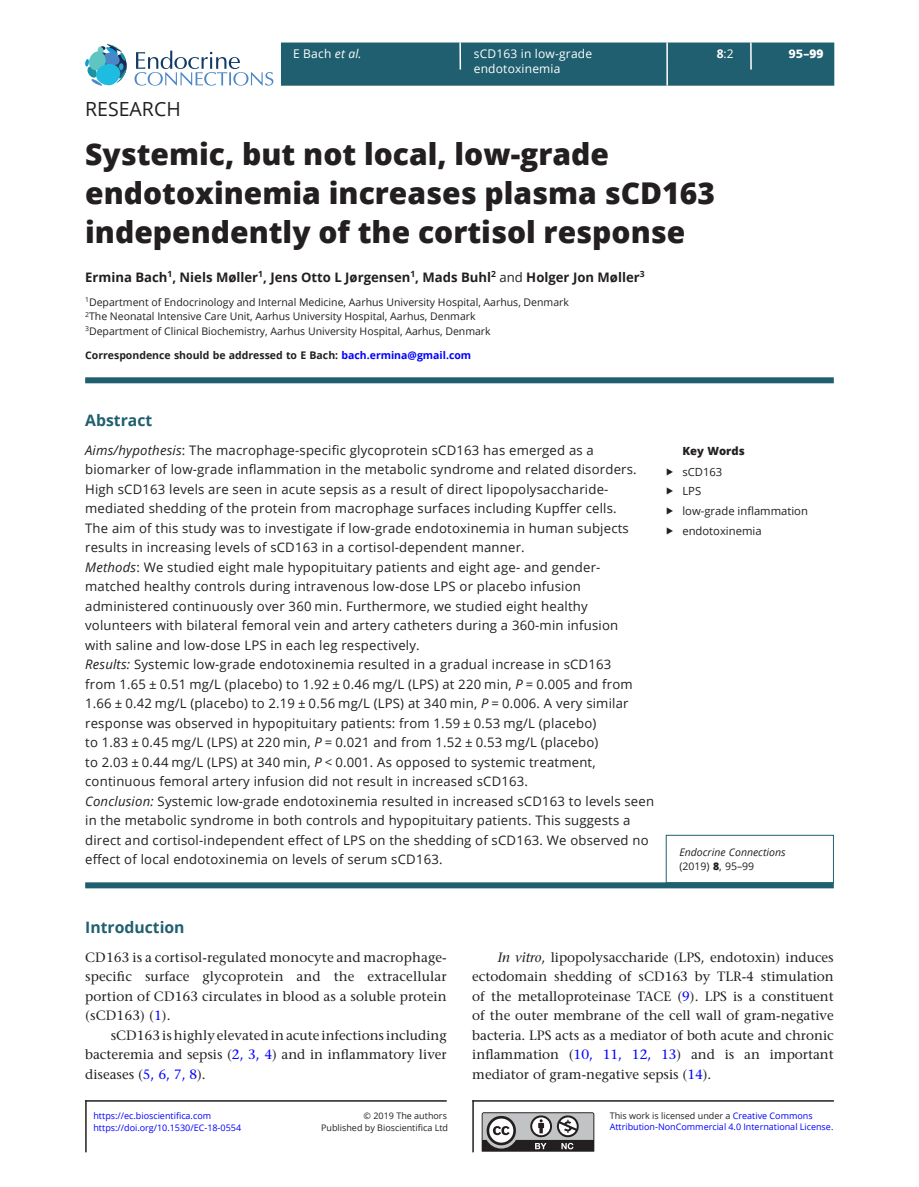
<style>
.page{position:relative;width:919px;height:1187px;background:#fff}
.page>*{position:absolute;margin:0;border:0;box-sizing:border-box;transform-origin:0 0}
.CT{font:800 30px/39px "Open Sans";color:#231f20}
.AT{font:19.5px "Open Sans";color:#231f20}
.H1_Rule{font:700 15.75px "Open Sans";color:#205f6f}
.ABS_H{font:700 15.75px "Open Sans";color:#205f6f}
.TXI{font:500 13.5px/19.5px "Stone Serif Std";color:#231f20;text-align:justify}
.TXT{font:500 13.5px/19.5px "Stone Serif Std";letter-spacing:.01em;color:#231f20;text-align:justify}
.ABS_TXT{font:13.2px/19.5px "Open Sans";letter-spacing:.015em;color:#231f20}
.ABS_TXT_L{font:13.2px/19.5px "Open Sans";letter-spacing:.015em;color:#231f20}
.AU{font:700 13.2px "Open Sans";color:#231f20}
.t1{font:12px "Open Sans";letter-spacing:.015em;color:#fff}
.t2{font:800 12px "Open Sans";color:#fff}
.t3{font:11.25px "Open Sans";color:#231f20}
.Keywords_Head{font:800 11.25px "Open Sans";color:#231f20}
.Address{font:10.5px "Open Sans";color:#231f20}
.Corres{font:700 10.5px "Open Sans";color:#231f20}
.Corres-2{font:italic 10.5px "Open Sans";color:#231f20}
.Corres-3{font:10.5px "Open Sans";color:#231f20}
.t4{font:9px "Open Sans";color:#00f}
.t5{font:9px/11.6px "Open Sans";color:#231f20;text-align:right}
.s1{font-style:italic}
.s2{font-weight:700}
.s3{font-family:"Frutiger LT Std";font-weight:900}
.s4{font-weight:400}
.s5{color:#00f}
.s6{font-weight:800}
</style>
<div class="page">
<div style="left:281px;top:43px;width:553px;height:43px;background:#205f6f;border:2px solid #205f6f"></div>
<svg style="left:750px;top:43px;width:1px;height:27px"></svg>
<hr style="left:666px;top:43px;width:2px;height:43px;background:#fff">
<hr style="left:459px;top:43px;width:2px;height:27px;background:#fff">
<svg style="left:134px;top:51px;width:139px;height:35px"></svg>
<svg style="left:85px;top:44px;width:42px;height:42px"></svg>
<div style="left:85px;top:377px;width:748px;height:6px;background:#205f6f"></div>
<div style="left:85px;top:882px;width:748px;height:6px;background:#205f6f"></div>
<div style="left:665px;top:834px;width:168px;height:49px;border:1px solid #205f6f"></div>
<svg style="left:481px;top:1112px;width:113px;height:39px;background:#8c8b8c"></svg>
<hr style="left:472px;top:1100px;width:361px;height:1px;background:#231f20">
<hr style="left:472px;top:1100px;width:2px;height:52px;background:#231f20">
<hr style="left:85px;top:1100px;width:361px;height:1px;background:#231f20">
<hr style="left:85px;top:1100px;width:2px;height:52px;background:#231f20">
<p class="t1" style="left:293px;top:46px;width:70px">E Bach <span class="s1">et al.</span></p>
<p class="t1" style="left:474px;top:46px;width:120px">sCD163 in low-grade</p>
<p class="t1" style="left:716px;top:46px;width:18px"><span class="s2">8</span>:2</p>
<p class="t2" style="left:788px;top:45px;width:36px"><span class="s3">95</span>–99</p>
<p class="t1" style="left:474px;top:61px;width:88px">endotoxinemia</p>
<p class="AT" style="left:85px;top:96px;width:97px">RESEARCH</p>
<p class="CT" style="left:85px;top:133px;width:631px">Systemic, but not local, low-grade endotoxinemia increases plasma sCD163 independently of the cortisol response</p>
<p class="AU" style="left:85px;top:268px;width:561px">Ermina Bach<sup>1</sup>, Niels Møller<sup>1</sup>, Jens Otto L Jørgensen<sup>1</sup>, Mads Buhl<sup>2</sup> <span class="s4">and</span> Holger Jon Møller<sup>3</sup></p>
<p class="Address" style="left:85px;top:294px;width:485px"><sup>1</sup>Department of Endocrinology and Internal Medicine, Aarhus University Hospital, Aarhus, Denmark</p>
<p class="Address" style="left:85px;top:309px;width:392px"><sup>2</sup>The Neonatal Intensive Care Unit, Aarhus University Hospital, Aarhus, Denmark</p>
<p class="Address" style="left:85px;top:324px;width:407px"><sup>3</sup>Department of Clinical Biochemistry, Aarhus University Hospital, Aarhus, Denmark</p>
<p class="Corres" style="left:85px;top:347px;width:387px">Correspondence should be addressed to E Bach: <span class="s5">bach.ermina@gmail.com</span></p>
<p class="ABS_H" style="left:85px;top:409px;width:69px">Abstract</p>
<p class="ABS_TXT" style="left:85px;top:439px;width:553px"><span class="s1">Aims/hypothesis</span>: The macrophage-specific glycoprotein sCD163 has emerged as a biomarker of low-grade inflammation in the metabolic syndrome and related disorders.<br>High sCD163 levels are seen in acute sepsis as a result of direct lipopolysaccharide&shy;mediated shedding of the protein from macrophage surfaces including Kupffer cells.<br>The aim of this study was to investigate if low-grade endotoxinemia in human subjects results in increasing levels of sCD163 in a cortisol-dependent manner.</p>
<p class="ABS_TXT" style="left:85px;top:556px;width:534px"><span class="s1">Methods</span>: We studied eight male hypopituitary patients and eight age- and gender&shy;matched healthy controls during intravenous low-dose LPS or placebo infusion administered continuously over 360 min. Furthermore, we studied eight healthy volunteers with bilateral femoral vein and artery catheters during a 360-min infusion with saline and low-dose LPS in each leg respectively.</p>
<p class="ABS_TXT" style="left:85px;top:654px;width:549px"><span class="s1">Results:</span> Systemic low-grade endotoxinemia resulted in a gradual increase in sCD163 from 1.65 ± 0.51 mg/L (placebo) to 1.92 ± 0.46 mg/L (LPS) at 220 min, <span class="s1">P</span> = 0.005 and from 1.66 ± 0.42 mg/L (placebo) to 2.19 ± 0.56 mg/L (LPS) at 340 min, <span class="s1">P</span> = 0.006. A very similar response was observed in hypopituitary patients: from 1.59 ± 0.53 mg/L (placebo)<br>to 1.83 ± 0.45 mg/L (LPS) at 220 min, <span class="s1">P</span> = 0.021 and from 1.52 ± 0.53 mg/L (placebo)<br>to 2.03 ± 0.44 mg/L (LPS) at 340 min, <span class="s1">P</span> &lt; 0.001. As opposed to systemic treatment, continuous femoral artery infusion did not result in increased sCD163.</p>
<p class="ABS_TXT_L" style="left:85px;top:790px;width:570px"><span class="s1">Conclusion:</span> Systemic low-grade endotoxinemia resulted in increased sCD163 to levels seen in the metabolic syndrome in both controls and hypopituitary patients. This suggests a direct and cortisol-independent effect of LPS on the shedding of sCD163. We observed no effect of local endotoxinemia on levels of serum sCD163.</p>
<p class="Keywords_Head" style="left:682px;top:442px;width:64px">Key Words</p>
<p class="t3" style="left:682px;top:464px;width:41px">sCD163</p>
<p class="t3" style="left:682px;top:483px;width:20px">LPS</p>
<p class="t3" style="left:682px;top:503px;width:127px">low-grade inflammation</p>
<p class="t3" style="left:682px;top:522px;width:81px">endotoxinemia</p>
<p class="Corres-2" style="left:679px;top:844px;width:108px">Endocrine Connections</p>
<p class="Corres-3" style="left:679px;top:859px;width:76px">(2019) <span class="s6">8</span>, 95–99</p>
<p class="H1_Rule" style="left:85px;top:915px;width:101px">Introduction</p>
<p class="TXT" style="left:85px;top:947px;width:363px">CD163 is a cortisol-regulated monocyte and macrophage&shy;specific surface glycoprotein and the extracellular portion of CD163 circulates in blood as a soluble protein (sCD163) (<span class="s5">1</span>).</p>
<p class="TXI" style="left:85px;top:1025px;width:363px;text-indent:26px">sCD163 is highly elevated in acute infections including bacteremia and sepsis (<span class="s5">2, 3, 4</span>) and in inflammatory liver diseases (<span class="s5">5, 6, 7, 8</span>).</p>
<p class="TXI" style="left:472px;top:947px;width:363px;text-indent:26px"><span class="s1">In vitro</span>, lipopolysaccharide (LPS, endotoxin) induces ectodomain shedding of sCD163 by TLR-4 stimulation of the metalloproteinase TACE (<span class="s5">9</span>). LPS is a constituent of the outer membrane of the cell wall of gram-negative bacteria. LPS acts as a mediator of both acute and chronic inflammation (<span class="s5">10, 11, 12, 13</span>) and is an important mediator of gram-negative sepsis (<span class="s5">14</span>).</p>
<p class="t4" style="left:93px;top:1109px;width:119px">https://ec.bioscientifica.com</p>
<p class="t5" style="left:321px;top:1109px;width:128px">© 2019 The authors<br>Published by Bioscientifica Ltd</p>
<p class="t5" style="left:609px;top:1109px;width:204px">This work is licensed under a <span class="s5">Creative Commons</span></p>
<p class="t4" style="left:93px;top:1121px;width:149px">https://doi.org/10.1530/EC-18-0554</p>
<p class="t4" style="left:609px;top:1120px;width:225px">Attribution-NonCommercial 4.0 International License.</p>
</div>
